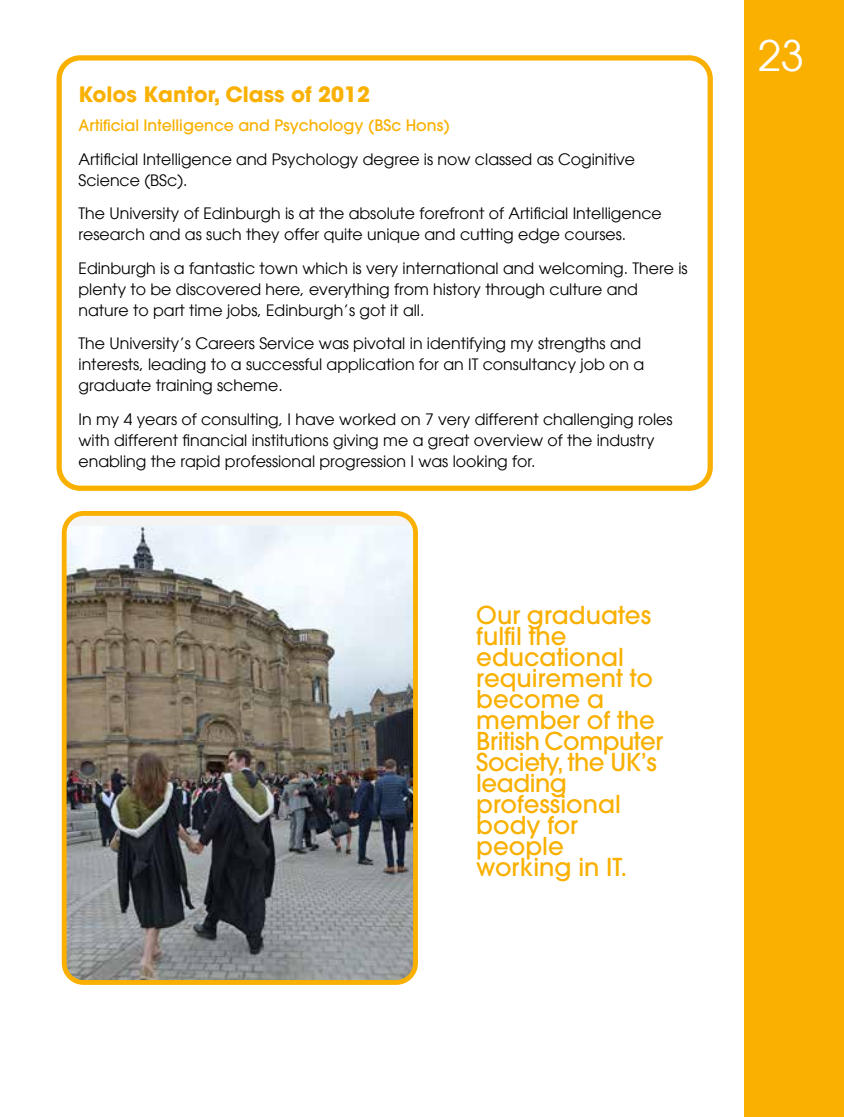
<style>
.page{position:relative;width:844px;height:1117px;background:#fff}
.page>*{position:absolute;margin:0;border:0;box-sizing:border-box;transform-origin:0 0}
.t1{font:42px "Avant Garde LT";color:#fff}
.t2{font:500 24.5px/21px "Avant Garde LT";color:#f9b000}
.t3{font:700 21px "Avant Garde LT";color:#f9b000}
.t4{font:15.75px/21px "Avant Garde LT";color:#000}
.t5{font:500 15.75px "Avant Garde LT";color:#f9b000}
.s1{color:#fff}
</style>
<div class="page">
<img style="left:64px;top:525px;width:348px;height:457px">
<div style="left:62px;top:511px;width:356px;height:473px;border:5px solid #f9b000;border-radius:19px"></div>
<div style="left:56px;top:55px;width:656px;height:435px;border:5px solid #f9b000;border-radius:21px"></div>
<div style="left:744px;top:0;width:99px;height:1116px;background:#f9b000"></div>
<h3 class="t3" style="left:78px;top:80px;width:293px">Kolos Kantor, Class of 2012</h3>
<p class="t5" style="left:78px;top:116px;width:372px">Artificial Intelligence and Psychology (BSc Hons)</p>
<p class="t4" style="left:78px;top:149px;width:558px">Artificial Intelligence and Psychology degree is now classed as Coginitive<br>Science (BSc).</p>
<p class="t4" style="left:78px;top:203px;width:584px">The University of Edinburgh is at the absolute forefront of Artificial Intelligence research and as such they offer quite unique and cutting edge courses.</p>
<p class="t4" style="left:78px;top:257px;width:610px">Edinburgh is a fantastic town which is very international and welcoming. There is plenty to be discovered here, everything from history through culture and nature to part time jobs, Edinburgh’s got it all.</p>
<p class="t4" style="left:78px;top:333px;width:567px">The University’s Careers Service was pivotal in identifying my strengths and interests, leading to a successful application for an IT consultancy job on a graduate training scheme.</p>
<p class="t4" style="left:78px;top:408px;width:612px">In my 4 years of consulting, I have worked on 7 very different challenging roles with different financial institutions giving me a great overview of the industry <span class="s1">and </span>enabling the rapid professional progression I was looking for.</p>
<h2 class="t2" style="left:476px;top:604px;width:188px">Our graduates fulfil the educational requirement to become a member of the<br>British Computer<br>Society, the UK’s leading professional body for people working in IT.</h2>
<h1 class="t1" style="left:757px;top:31px;width:48px">23</h1>
</div>
